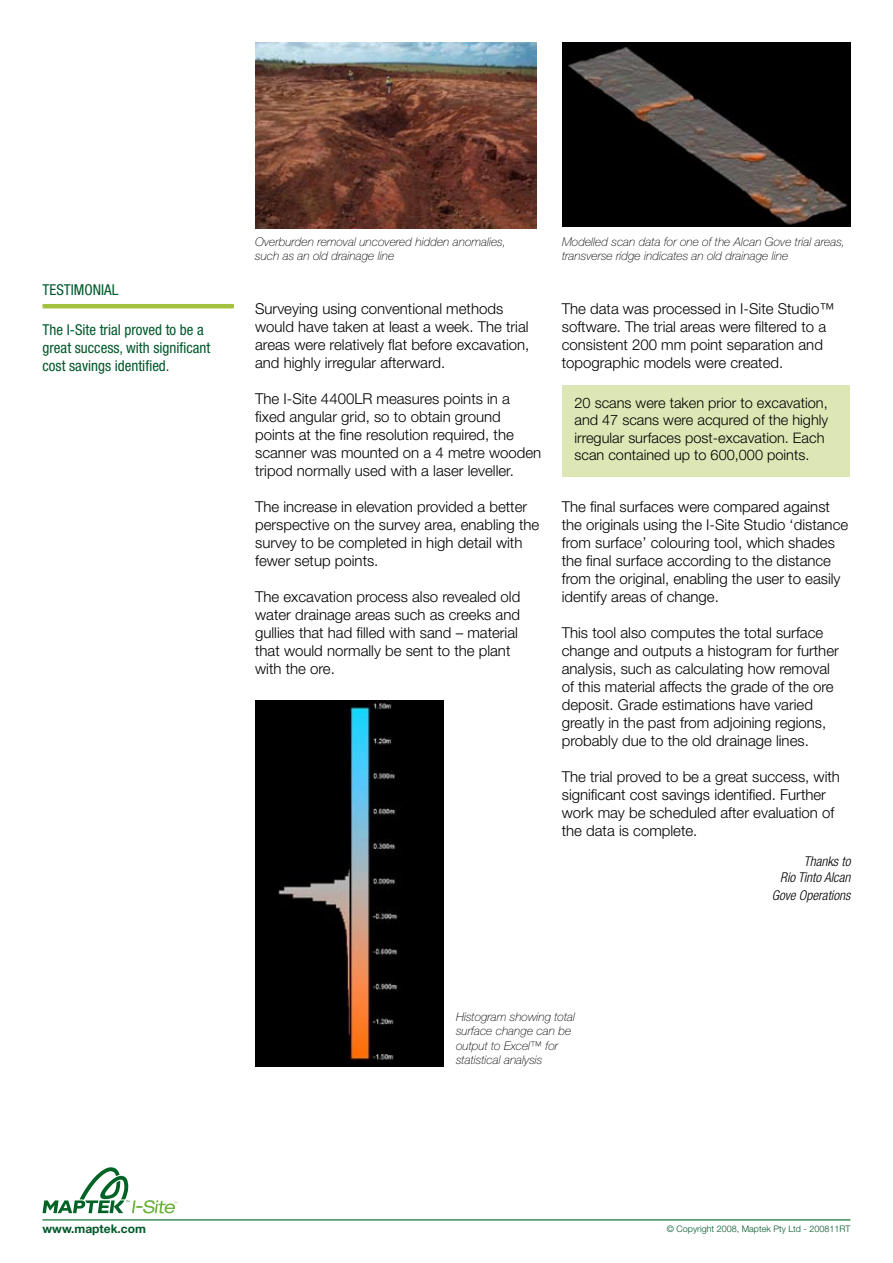
<style>
.page{position:relative;width:893px;height:1263px;background:#fff}
.page>*{position:absolute;margin:0;border:0;box-sizing:border-box;transform-origin:0 0}
.t1{font:300 15px/18px "Helvetica Neue LT Std";color:#000}
.t2{font:condensed 15px/18px "Helvetica Neue LT Std";color:#00582a}
.t3{font:300 14.55px/17.4px "Helvetica Neue LT Std";color:#000}
.t4{font:italic 300 condensed 13.5px/16.2px "Helvetica Neue LT Std";color:#000;text-align:right}
.t5{font:italic 100 12px/14.4px "Helvetica Neue LT Std";color:#000}
.t6{font:700 12px "Helvetica Neue LT Std";color:#00582a}
.t7{font:300 9px "Helvetica Neue LT Std";color:#00582a}
</style>
<div class="page">
<svg style="left:43px;top:1167px;width:135px;height:46px"></svg>
<hr style="left:43px;top:1219px;width:807px;height:1px;background:#006225">
<img style="left:563px;top:43px;width:287px;height:183px">
<img style="left:255px;top:43px;width:282px;height:186px">
<hr style="left:43px;top:304px;width:191px;height:4px;background:#a2c13f">
<div style="left:562px;top:385px;width:287px;height:91px;background:#dde7b6"></div>
<img style="left:255px;top:700px;width:188px;height:366px">
<p class="t2" style="left:43px;top:281px;width:77px">TESTIMONIAL</p>
<p class="t2" style="left:43px;top:320px;width:169px">The I-Site trial proved to be a great success, with significant cost savings identified.</p>
<p class="t5" style="left:255px;top:234px;width:253px">Overburden removal uncovered hidden anomalies, such as an old drainage line</p>
<p class="t5" style="left:562px;top:234px;width:285px">Modelled scan data for one of the Alcan Gove trial areas, transverse ridge indicates an old drainage line</p>
<p class="t1" style="left:255px;top:299px;width:276px">Surveying using conventional methods would have taken at least a week. The trial areas were relatively flat before excavation, and highly irregular afterward.</p>
<p class="t1" style="left:255px;top:389px;width:288px">The I-Site 4400LR measures points in a fixed angular grid, so to obtain ground points at the fine resolution required, the scanner was mounted on a 4 metre wooden tripod normally used with a laser leveller.</p>
<p class="t1" style="left:255px;top:497px;width:286px">The increase in elevation provided a better perspective on the survey area, enabling the survey to be completed in high detail with fewer setup points.</p>
<p class="t1" style="left:255px;top:587px;width:267px">The excavation process also revealed old water drainage areas such as creeks and gullies that had filled with sand – material that would normally be sent to the plant with the ore.</p>
<p class="t1" style="left:562px;top:299px;width:274px">The data was processed in I-Site Studio™ software. The trial areas were filtered to a consistent 200 mm point separation and topographic models were created.</p>
<p class="t3" style="left:574px;top:394px;width:255px">20 scans were taken prior to excavation, and 47 scans were acqured of the highly irregular surfaces post-excavation. Each scan contained up to 600,000 points.</p>
<p class="t1" style="left:562px;top:497px;width:288px">The final surfaces were compared against the originals using the I-Site Studio ‘distance from surface’ colouring tool, which shades the final surface according to the distance from the original, enabling the user to easily identify areas of change.</p>
<p class="t1" style="left:562px;top:623px;width:279px">This tool also computes the total surface change and outputs a histogram for further analysis, such as calculating how removal of this material affects the grade of the ore deposit. Grade estimations have varied greatly in the past from adjoining regions, probably due to the old drainage lines.</p>
<p class="t1" style="left:562px;top:767px;width:280px">The trial proved to be a great success, with significant cost savings identified. Further work may be scheduled after evaluation of the data is complete.</p>
<p class="t4" style="left:780px;top:854px;width:72px">Thanks to<br>Rio Tinto Alcan</p>
<p class="t4" style="left:772px;top:888px;width:80px">Gove Operations</p>
<p class="t5" style="left:456px;top:1009px;width:121px">Histogram showing total surface change can be output to Excel™ for statistical analysis</p>
<p class="t6" style="left:43px;top:1221px;width:105px">www.maptek.com</p>
<p class="t7" style="left:667px;top:1223px;width:185px">© Copyright 2008, Maptek Pty Ltd - 200811RT</p>
</div>
